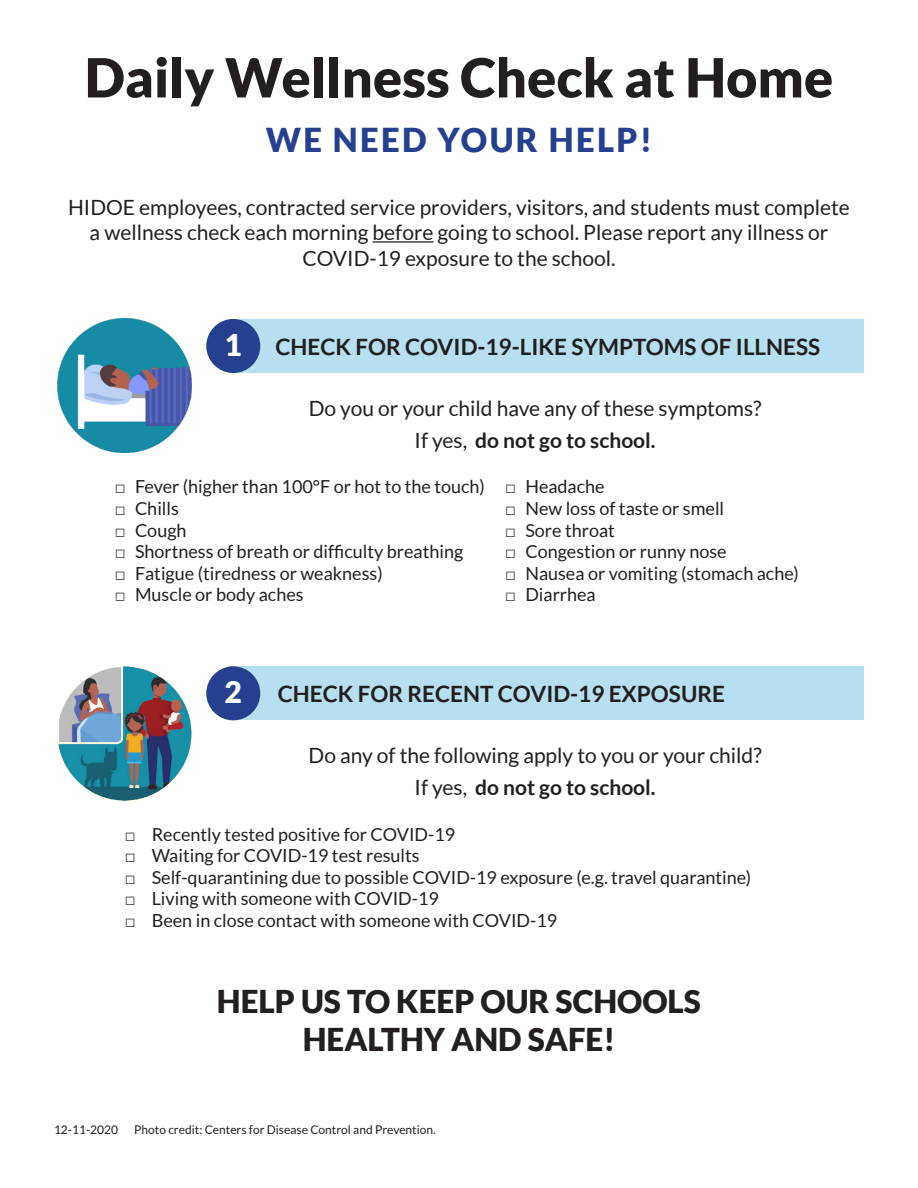
<style>
.page{position:relative;width:918px;height:1188px;background:#fff}
.page>*{position:absolute;margin:0;border:0;box-sizing:border-box;transform-origin:0 0}
.t1{font:900 54px "Lato Plus";color:#231f20}
.t2{font:900 33px "Lato Plus";letter-spacing:.07em;color:#25408f}
.t3{font:900 31.5px "Lato Plus";color:#231f20}
.t4{font:900 30px "Lato Plus";color:#fff}
.t5{font:700 22.5px "Lato Plus";color:#231f20}
.t6{font:21px/25.2px "Lato Plus";color:#231f20;text-align:center}
.t7{font:700 21px "Lato Plus";color:#231f20}
.t8{font:18px "Lato Plus";color:#231f20}
.t9{font:12px "Lato Plus";color:#231f20}
.s1{font-weight:400}
.s2{font-family:"Arial";font-weight:900}
</style>
<div class="page">
<hr style="left:373px;top:241px;width:61px;height:2px;background:#231f20">
<div style="left:228px;top:319px;width:636px;height:54px;background:#b6e0ef"></div>
<div style="left:206px;top:319px;width:54px;height:54px;background:#25408f;border-radius:50%"></div>
<img style="left:58px;top:319px;width:134px;height:134px">
<div style="left:228px;top:666px;width:636px;height:54px;background:#b6e0ef"></div>
<div style="left:206px;top:666px;width:54px;height:54px;background:#25408f;border-radius:50%"></div>
<img style="left:58px;top:666px;width:134px;height:134px">
<p class="t1" style="left:85px;top:46px;width:750px">Daily Wellness Check at Home</p>
<p class="t2" style="left:266px;top:120px;width:388px">WE NEED YOUR HELP!</p>
<p class="t6" style="left:68px;top:195px;width:783px">HIDOE employees, contracted service providers, visitors, and students must complete a wellness check each morning before going to school. Please report any illness or<br>COVID-19 exposure to the school.</p>
<p class="t4" style="left:225px;top:327px;width:19px">1</p>
<p class="t5" style="left:275px;top:334px;width:546px">CHECK FOR COVID-19-LIKE SYMPTOMS OF ILLNESS</p>
<p class="t6" style="left:309px;top:395px;width:454px">Do you or your child have any of these symptoms?</p>
<p class="t7" style="left:415px;top:428px;width:243px"><span class="s1">If yes,</span> do not go to school.</p>
<p class="t8" style="left:115px;top:477px;width:372px"><span class="s2">□</span> Fever (higher than 100°F or hot to the touch)</p>
<p class="t8" style="left:115px;top:498px;width:66px"><span class="s2">□</span> Chills</p>
<p class="t8" style="left:115px;top:520px;width:73px"><span class="s2">□</span> Cough</p>
<p class="t8" style="left:115px;top:542px;width:350px"><span class="s2">□</span> Shortness of breath or difficulty breathing</p>
<p class="t8" style="left:115px;top:563px;width:269px"><span class="s2">□</span> Fatigue (tiredness or weakness)</p>
<p class="t8" style="left:115px;top:585px;width:190px"><span class="s2">□</span> Muscle or body aches</p>
<p class="t8" style="left:505px;top:477px;width:101px"><span class="s2">□</span> Headache</p>
<p class="t8" style="left:505px;top:498px;width:221px"><span class="s2">□</span> New loss of taste or smell</p>
<p class="t8" style="left:505px;top:520px;width:111px"><span class="s2">□</span> Sore throat</p>
<p class="t8" style="left:505px;top:542px;width:223px"><span class="s2">□</span> Congestion or runny nose</p>
<p class="t8" style="left:505px;top:563px;width:295px"><span class="s2">□</span> Nausea or vomiting (stomach ache)</p>
<p class="t8" style="left:505px;top:585px;width:92px"><span class="s2">□</span> Diarrhea</p>
<p class="t4" style="left:225px;top:674px;width:19px">2</p>
<p class="t5" style="left:278px;top:681px;width:449px">CHECK FOR RECENT COVID-19 EXPOSURE</p>
<p class="t6" style="left:309px;top:743px;width:455px">Do any of the following apply to you or your child?</p>
<p class="t7" style="left:415px;top:775px;width:243px"><span class="s1">If yes,</span> do not go to school.</p>
<p class="t8" style="left:125px;top:824px;width:332px"><span class="s2">□</span> Recently tested positive for COVID-19</p>
<p class="t8" style="left:125px;top:846px;width:297px"><span class="s2">□</span> Waiting for COVID-19 test results</p>
<p class="t8" style="left:125px;top:867px;width:628px"><span class="s2">□</span> Self-quarantining due to possible COVID-19 exposure (e.g. travel quarantine)</p>
<p class="t8" style="left:125px;top:889px;width:316px"><span class="s2">□</span> Living with someone with COVID-19</p>
<p class="t8" style="left:125px;top:911px;width:434px"><span class="s2">□</span> Been in close contact with someone with COVID-19</p>
<p class="t3" style="left:217px;top:983px;width:486px">HELP US TO KEEP OUR SCHOOLS</p>
<p class="t3" style="left:303px;top:1021px;width:314px">HEALTHY AND SAFE!</p>
<p class="t9" style="left:54px;top:1123px;width:66px">12-11-2020</p>
<p class="t9" style="left:134px;top:1123px;width:303px">Photo credit: Centers for Disease Control and Prevention.</p>
</div>
